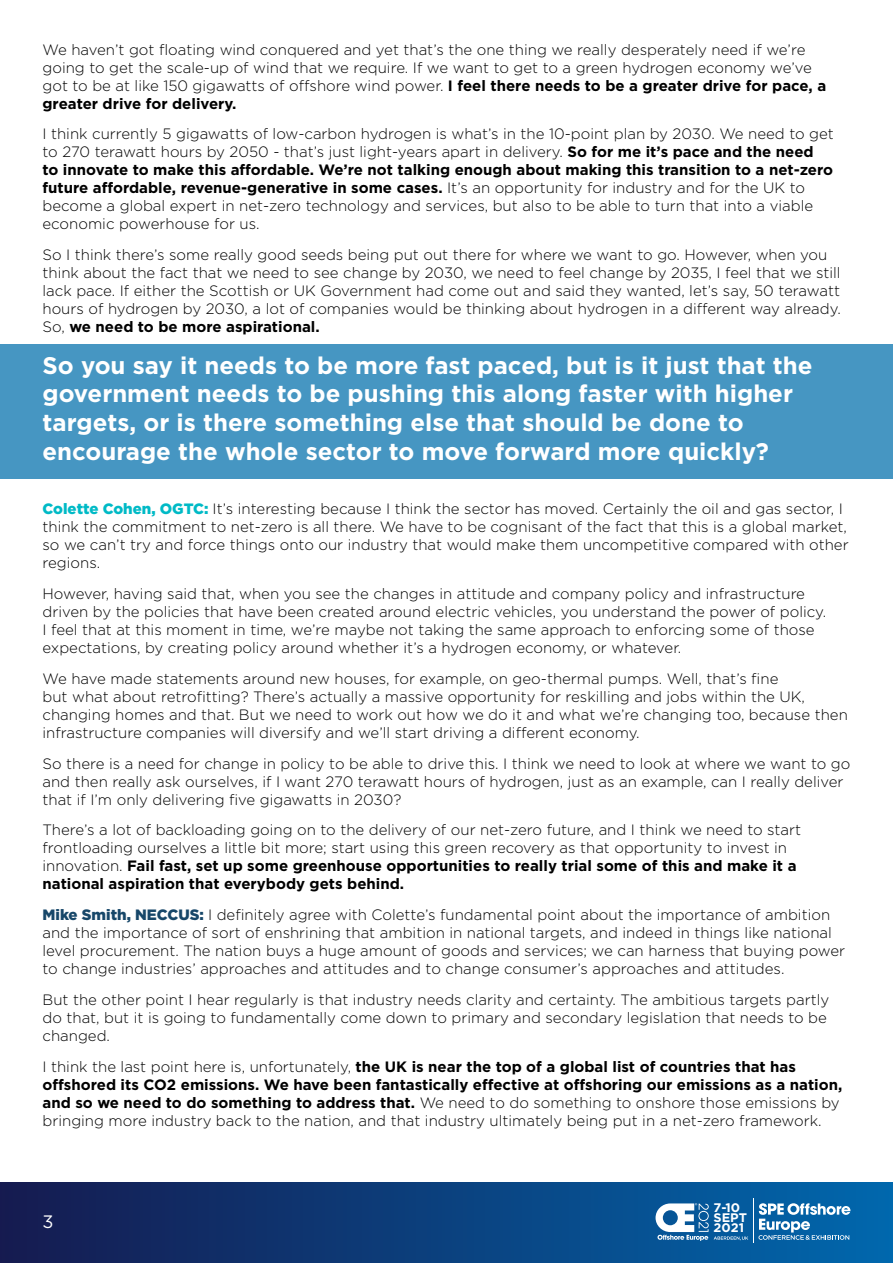
<style>
.page{position:relative;width:893px;height:1263px;background:#fff}
.page>*{position:absolute;margin:0;border:0;box-sizing:border-box;transform-origin:0 0}
.t1{font:700 24px/28.8px "Gotham";color:#fff}
.t2{font:18px "Gotham";color:#fff}
.t3{font:300 15px/18px "Gotham";color:#000}
.t4{font:700 15px/18px "Gotham";color:#000}
.t5{font:700 12.45px/9.9px "Gotham";color:#fff}
.s1{font-weight:700}
.s2{font-weight:900;color:#00bac6}
.s3{font-weight:900;color:#174769}
.s4{font-weight:300}
</style>
<div class="page">
<div style="left:0;top:1182px;width:893px;height:81px;background:linear-gradient(to right,#161a50,#0068ad)"></div>
<svg style="left:758px;top:1203px;width:92px;height:37px"></svg>
<hr style="left:753px;top:1198px;width:1px;height:45px;background:#fff">
<svg style="left:655px;top:1203px;width:93px;height:38px"></svg>
<div style="left:0;top:344px;width:893px;height:135px;background:#4696c2"></div>
<p class="t3" style="left:43px;top:40px;width:785px">We haven’t got floating wind conquered and yet that’s the one thing we really desperately need if we’re going to get the scale-up of wind that we require. If we want to get to a green hydrogen economy we’ve got to be at like 150 gigawatts of offshore wind power. <span class="s1">I feel there needs to be a greater drive for pace, a greater drive for delivery.</span></p>
<p class="t3" style="left:43px;top:125px;width:793px">I think currently 5 gigawatts of low-carbon hydrogen is what’s in the 10-point plan by 2030. We need to get to 270 terawatt hours by 2050 - that’s just light-years apart in delivery. <span class="s1">So for me it’s pace and the need<br>to innovate to make this affordable. We’re not talking enough about making this transition to a net-zero future affordable, revenue-generative in some cases.</span> It’s an opportunity for industry and for the UK to become a global expert in net-zero technology and services, but also to be able to turn that into a viable economic powerhouse for us.</p>
<p class="t3" style="left:43px;top:245px;width:800px">So I think there’s some really good seeds being put out there for where we want to go. However, when you think about the fact that we need to see change by 2030, we need to feel change by 2035, I feel that we still lack pace. If either the Scottish or UK Government had come out and said they wanted, let’s say, 50 terawatt hours of hydrogen by 2030, a lot of companies would be thinking about hydrogen in a different way already.<br>So, <span class="s1">we need to be more aspirational.</span></p>
<h1 class="t1" style="left:43px;top:351px;width:771px">So you say it needs to be more fast paced, but is it just that the government needs to be pushing this along faster with higher targets, or is there something else that should be done to encourage the whole sector to move forward more quickly?</h1>
<p class="t3" style="left:43px;top:500px;width:808px"><span class="s2">Colette Cohen, OGTC:</span> It’s interesting because I think the sector has moved. Certainly the oil and gas sector, I think the commitment to net-zero is all there. We have to be cognisant of the fact that this is a global market, so we can’t try and force things onto our industry that would make them uncompetitive compared with other regions.</p>
<p class="t3" style="left:43px;top:584px;width:785px">However, having said that, when you see the changes in attitude and company policy and infrastructure driven by the policies that have been created around electric vehicles, you understand the power of policy.<br>I feel that at this moment in time, we’re maybe not taking the same approach to enforcing some of those expectations, by creating policy around whether it’s a hydrogen economy, or whatever.</p>
<p class="t3" style="left:43px;top:669px;width:807px">We have made statements around new houses, for example, on geo-thermal pumps. Well, that’s fine<br>but what about retrofitting? There’s actually a massive opportunity for reskilling and jobs within the UK, changing homes and that. But we need to work out how we do it and what we’re changing too, because then infrastructure companies will diversify and we’ll start driving a different economy.</p>
<p class="t3" style="left:43px;top:754px;width:809px">So there is a need for change in policy to be able to drive this. I think we need to look at where we want to go and then really ask ourselves, if I want 270 terawatt hours of hydrogen, just as an example, can I really deliver that if I’m only delivering five gigawatts in 2030?</p>
<p class="t3" style="left:43px;top:821px;width:760px">There’s a lot of backloading going on to the delivery of our net-zero future, and I think we need to start frontloading ourselves a little bit more; start using this green recovery as that opportunity to invest in innovation. <span class="s1">Fail fast, set up some greenhouse opportunities to really trial some of this and make it a national aspiration that everybody gets behind.</span></p>
<p class="t3" style="left:43px;top:905px;width:804px"><span class="s3">Mike Smith, NECCUS:</span> I definitely agree with Colette’s fundamental point about the importance of ambition and the importance of sort of enshrining that ambition in national targets, and indeed in things like national level procurement. The nation buys a huge amount of goods and services; we can harness that buying power to change industries’ approaches and attitudes and to change consumer’s approaches and attitudes.</p>
<p class="t3" style="left:43px;top:990px;width:788px">But the other point I hear regularly is that industry needs clarity and certainty. The ambitious targets partly do that, but it is going to fundamentally come down to primary and secondary legislation that needs to be changed.</p>
<p class="t4" style="left:43px;top:1057px;width:801px"><span class="s4">I think the last point here is, unfortunately,</span> the UK is near the top of a global list of countries that has offshored its CO2 emissions. We have been fantastically effective at offshoring our emissions as a nation, and so we need to do something to address that. <span class="s4">We need to do something to onshore those emissions by bringing more industry back to the nation, and that industry ultimately being put in a net-zero framework.</span></p>
<p class="t5" style="left:713px;top:1203px;width:35px">7-10<br>SEPT</p>
<p class="t2" style="left:43px;top:1210px;width:13px">3</p>
<p class="t5" style="left:713px;top:1222px;width:32px">2021</p>
</div>
